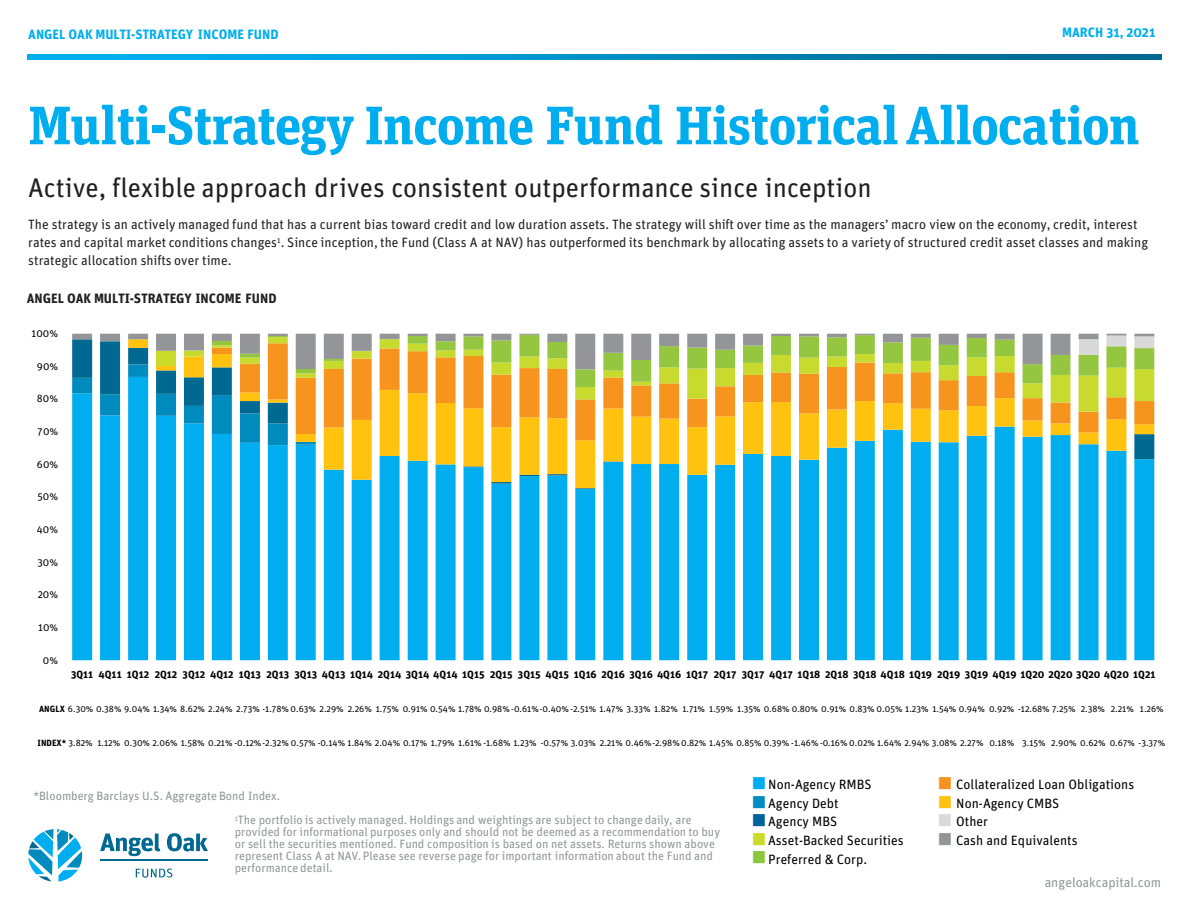
<style>
.page{position:relative;width:1188px;height:918px;background:#fff}
.page>*{position:absolute;margin:0;border:0;box-sizing:border-box;transform-origin:0 0}
.t1{font:700 54px "Unit Slab OT";letter-spacing:-.015em;color:#00aeef}
.t2{font:27px "Unit OT";color:#231f20}
.t3{font:13.5px/17.9px "Unit OT";color:#231f20}
.t4{font:13.5px "Unit OT";color:#000}
.t5{font:700 13.5px "Unit OT";color:#00aeef}
.t6{font:700 13.5px "Unit OT";letter-spacing:-.005em;color:#231f20}
.t7{font:13.5px "Unit OT";letter-spacing:-.005em;color:#939598}
.t8{font:12px/12px "Unit OT";letter-spacing:-.005em;color:#939598}
.t9{font:700 10.5px "Unit OT";letter-spacing:.005em;color:#000}
.t10{font:10.5px "Unit OT";color:#000}
.t11{font:9px "Unit OT";letter-spacing:.005em;color:#000}
.t12{font:700 9px "Unit OT";letter-spacing:.005em;color:#000}
.s1{font-weight:700}
.s2{font-weight:400}
.s3{color:#00aeef}
.s4{color:#f69320}
.s5{color:#008cc0}
.s6{color:#ffc113}
.s7{color:#00629b}
.s8{color:#d9d9d9}
.s9{color:#cbdb2a}
.s10{color:#939597}
.s11{color:#8cc540}
</style>
<div class="page">
<svg style="left:27px;top:55px;width:1134px;height:4px;background:#008ec4"></svg>
<svg style="left:136px;top:868px;width:36px;height:10px"></svg>
<hr style="left:100px;top:859px;width:108px;height:1px;background:#006991">
<svg style="left:100px;top:834px;width:60px;height:22px"></svg>
<svg style="left:167px;top:833px;width:41px;height:18px"></svg>
<svg style="left:28px;top:829px;width:54px;height:53px"></svg>
<svg style="left:72px;top:489px;width:1082px;height:171px;fill:#00aeef"></svg>
<svg style="left:72px;top:445px;width:1082px;height:44px;fill:#00aeef"></svg>
<svg style="left:128px;top:445px;width:1026px;height:43px;fill:#00aeef"></svg>
<svg style="left:72px;top:334px;width:1082px;height:111px"></svg>
<p class="t5" style="left:28px;top:25px;width:252px">ANGEL OAK MULTI-STRATEGY INCOME FUND</p>
<p class="t5" style="left:1062px;top:23px;width:95px">MARCH 31, 2021</p>
<h1 class="t1" style="left:28px;top:91px;width:1113px">Multi-Strategy Income Fund HistoricalAllocation</h1>
<p class="t2" style="left:28px;top:171px;width:845px">Active, flexible approach drives consistent outperformance since inception</p>
<p class="t3" style="left:28px;top:215px;width:1121px">The strategy is an actively managed fund that has a current bias toward credit and low duration assets. The strategy will shift over time as the managers’ macro view on the economy, credit, interest rates and capital market conditions changes<sup>1</sup>. Since inception, the Fund (Class A at NAV) has outperformed its benchmark by allocating assets to a variety of structured credit asset classes and making strategic allocation shifts over time.</p>
<p class="t6" style="left:27px;top:289px;width:251px">ANGEL OAK MULTI-STRATEGY INCOME FUND</p>
<p class="t10" style="left:32px;top:327px;width:28px">100%</p>
<p class="t10" style="left:37px;top:359px;width:23px">90%</p>
<p class="t10" style="left:37px;top:392px;width:23px">80%</p>
<p class="t10" style="left:38px;top:425px;width:22px">70%</p>
<p class="t10" style="left:37px;top:457px;width:23px">60%</p>
<p class="t10" style="left:38px;top:490px;width:22px">50%</p>
<p class="t10" style="left:37px;top:523px;width:23px">40%</p>
<p class="t10" style="left:38px;top:555px;width:22px">30%</p>
<p class="t10" style="left:38px;top:588px;width:22px">20%</p>
<p class="t10" style="left:38px;top:621px;width:22px">10%</p>
<p class="t10" style="left:43px;top:653px;width:17px">0%</p>
<p class="t9" style="left:71px;top:667px;width:24px">3Q11</p>
<p class="t9" style="left:99px;top:667px;width:25px">4Q11</p>
<p class="t9" style="left:127px;top:667px;width:24px">1Q12</p>
<p class="t9" style="left:155px;top:667px;width:24px">2Q12</p>
<p class="t9" style="left:183px;top:667px;width:24px">3Q12</p>
<p class="t9" style="left:210px;top:667px;width:25px">4Q12</p>
<p class="t9" style="left:239px;top:667px;width:24px">1Q13</p>
<p class="t9" style="left:267px;top:667px;width:24px">2Q13</p>
<p class="t9" style="left:294px;top:667px;width:24px">3Q13</p>
<p class="t9" style="left:322px;top:667px;width:164px">4Q13 1Q14 2Q14 3Q14 4Q14 1Q15</p>
<p class="t9" style="left:490px;top:667px;width:24px">2Q15</p>
<p class="t9" style="left:518px;top:667px;width:80px">3Q15 4Q15 1Q16</p>
<p class="t9" style="left:602px;top:667px;width:81px">2Q16 3Q16 4Q16</p>
<p class="t9" style="left:686px;top:667px;width:24px">1Q17</p>
<p class="t9" style="left:714px;top:667px;width:24px">2Q17</p>
<p class="t9" style="left:742px;top:667px;width:24px">3Q17</p>
<p class="t9" style="left:769px;top:667px;width:25px">4Q17</p>
<p class="t9" style="left:797px;top:667px;width:24px">1Q18</p>
<p class="t9" style="left:825px;top:667px;width:108px">2Q18 3Q18 4Q18 1Q19</p>
<p class="t9" style="left:937px;top:667px;width:220px">2Q19 3Q19 4Q19 1Q20 2Q20 3Q20 4Q20 1Q21</p>
<p class="t11" style="left:39px;top:703px;width:640px"><span class="s1">ANGLX</span> 6.30% 0.38% 9.04% 1.34% 8.62% 2.24% 2.73% -1.78% 0.63% 2.29% 2.26% 1.75% 0.91% 0.54% 1.78% 0.98% -0.61%-0.40% -2.51% 1.47% 3.33% 1.82%</p>
<p class="t11" style="left:682px;top:703px;width:24px">1.71%</p>
<p class="t11" style="left:709px;top:703px;width:277px">1.59% 1.35% 0.68% 0.80% 0.91% 0.83% 0.05% 1.23% 1.54% 0.94%</p>
<p class="t11" style="left:989px;top:703px;width:88px">0.92% -12.68% 7.25%</p>
<p class="t11" style="left:1081px;top:703px;width:26px">2.38%</p>
<p class="t11" style="left:1111px;top:703px;width:25px">2.21%</p>
<p class="t11" style="left:1140px;top:703px;width:25px">1.26%</p>
<p class="t12" style="left:38px;top:737px;width:57px">INDEX* <span class="s2">3.82%</span></p>
<p class="t11" style="left:97px;top:737px;width:888px">1.12% 0.30% 2.06% 1.58% 0.21% -0.12%-2.32% 0.57% -0.14% 1.84% 2.04% 0.17% 1.79% 1.61% -1.68% 1.23% -0.57% 3.03% 2.21% 0.46%-2.98%0.82% 1.45% 0.85% 0.39% -1.46% -0.16% 0.02% 1.64% 2.94% 3.08% 2.27%</p>
<p class="t11" style="left:989px;top:737px;width:26px">0.18%</p>
<p class="t11" style="left:1022px;top:737px;width:25px">3.15%</p>
<p class="t11" style="left:1051px;top:737px;width:56px">2.90% 0.62%</p>
<p class="t11" style="left:1110px;top:737px;width:57px">0.67% -3.37%</p>
<p class="t4" style="left:750px;top:776px;width:123px"><span class="s3">▪</span>Non-Agency RMBS</p>
<p class="t4" style="left:936px;top:776px;width:200px"><span class="s4">▪</span>Collateralized Loan Obligations</p>
<p class="t4" style="left:750px;top:794px;width:91px"><span class="s5">▪</span>Agency Debt</p>
<p class="t4" style="left:936px;top:794px;width:125px"><span class="s6">▪</span>Non-Agency CMBS</p>
<p class="t4" style="left:750px;top:813px;width:89px"><span class="s7">▪</span>Agency MBS</p>
<p class="t4" style="left:936px;top:813px;width:54px"><span class="s8">▪</span>Other</p>
<p class="t4" style="left:750px;top:832px;width:155px"><span class="s9">▪</span>Asset-Backed Securities</p>
<p class="t4" style="left:936px;top:832px;width:143px"><span class="s10">▪</span>Cash and Equivalents</p>
<p class="t4" style="left:750px;top:850px;width:119px"><span class="s11">▪</span>Preferred &amp; Corp.</p>
<p class="t8" style="left:33px;top:789px;width:248px">*Bloomberg Barclays U.S. Aggregate Bond Index.</p>
<p class="t8" style="left:235px;top:814px;width:487px"><sup>1</sup>The portfolio is actively managed. Holdings and weightings are subject to change daily, are provided for informational purposes only and should not be deemed as a recommendation to buy or sell the securities mentioned. Fund composition is based on net assets. Returns shown above represent Class A at NAV. Please see reverse page for important information about the Fund and performance detail.</p>
<p class="t7" style="left:1045px;top:874px;width:118px">angeloakcapital.com</p>
</div>
